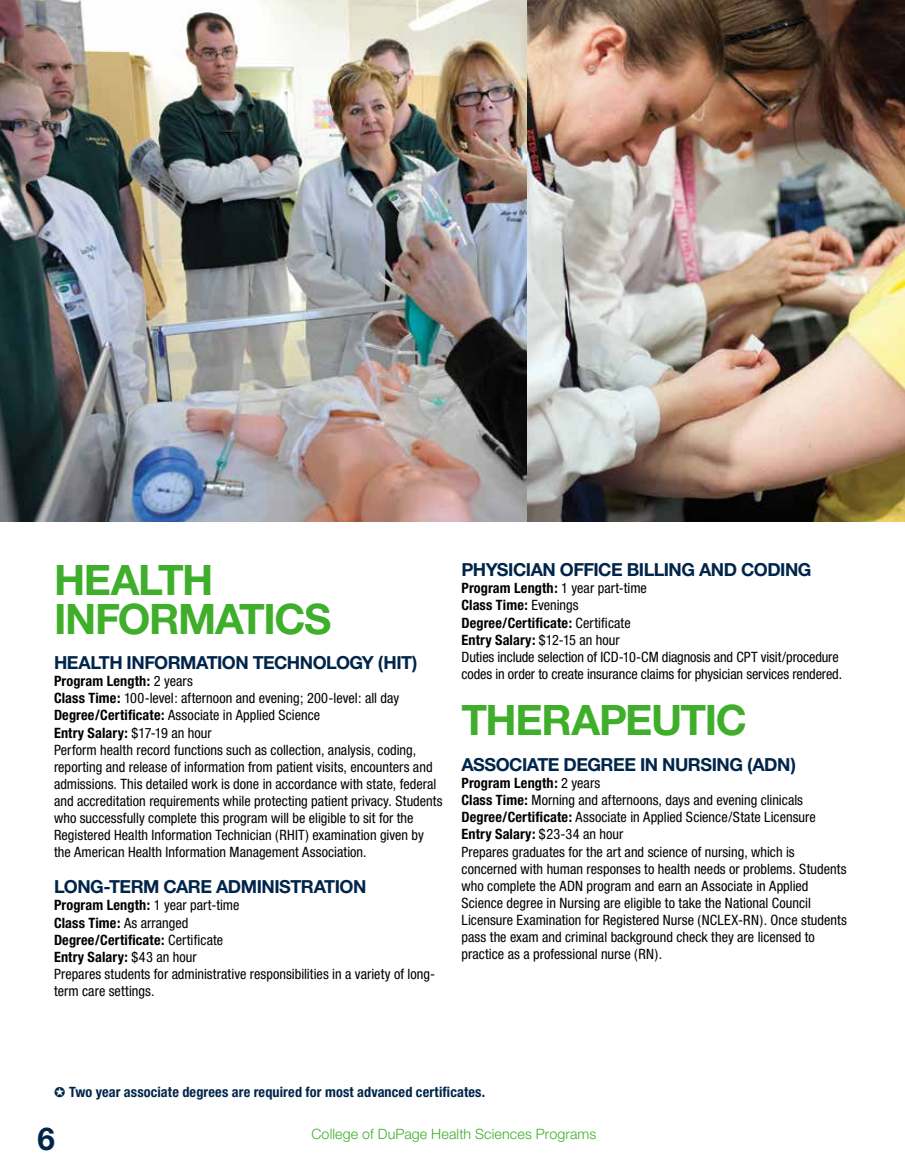
<style>
.page{position:relative;width:905px;height:1175px;background:#fff}
.page>*{position:absolute;margin:0;border:0;box-sizing:border-box;transform-origin:0 0}
.t1{font:700 42px/39px "Helvetica Neue";letter-spacing:-.03em;color:#3fae2a}
.t2{font:700 31.5px "Helvetica Neue";color:#00254a}
.t3{font:700 18px "Helvetica Neue";letter-spacing:-.025em;color:#00254a}
.t4{font:condensed 14.25px/17.1px "Helvetica Neue";letter-spacing:.005em;color:#000}
.t5{font:700 condensed 14.25px "Helvetica Neue";letter-spacing:.01em;color:#00254a}
.t6{font:300 14.25px "Helvetica Neue";letter-spacing:.01em;color:#3fae2a}
.s1{font-weight:700}
</style>
<div class="page">
<img style="left:0;top:0;width:904px;height:521px">
<h1 class="t1" style="left:54px;top:559px;width:279px">HEALTH<br>INFORMATICS</h1>
<p class="t3" style="left:54px;top:651px;width:365px">HEALTH INFORMATION TECHNOLOGY (HIT)</p>
<p class="t4" style="left:54px;top:672px;width:390px"><span class="s1">Program Length:</span> 2 years<br><span class="s1">Class Time:</span> 100-level: afternoon and evening; 200-level: all day <span class="s1">Degree/Certificate:</span> Associate in Applied Science<br><span class="s1">Entry Salary:</span> $17-19 an hour<br>Perform health record functions such as collection, analysis, coding, reporting and release of information from patient visits, encounters and admissions. This detailed work is done in accordance with state, federal and accreditation requirements while protecting patient privacy. Students who successfully complete this program will be eligible to sit for the Registered Health Information Technician (RHIT) examination given by the American Health Information Management Association.</p>
<p class="t3" style="left:54px;top:875px;width:314px">LONG-TERM CARE ADMINISTRATION</p>
<p class="t4" style="left:54px;top:896px;width:383px"><span class="s1">Program Length:</span> 1 year part-time<br><span class="s1">Class Time:</span> As arranged<br><span class="s1">Degree/Certificate:</span> Certificate<br><span class="s1">Entry Salary:</span> $43 an hour<br>Prepares students for administrative responsibilities in a variety of long&shy;term care settings.</p>
<p class="t3" style="left:461px;top:558px;width:351px">PHYSICIAN OFFICE BILLING AND CODING</p>
<p class="t4" style="left:461px;top:579px;width:382px"><span class="s1">Program Length:</span> 1 year part-time<br><span class="s1">Class Time:</span> Evenings<br><span class="s1">Degree/Certificate:</span> Certificate<br><span class="s1">Entry Salary:</span> $12-15 an hour<br>Duties include selection of ICD-10-CM diagnosis and CPT visit/procedure codes in order to create insurance claims for physician services rendered.</p>
<h1 class="t1" style="left:461px;top:699px;width:287px">THERAPEUTIC</h1>
<p class="t3" style="left:461px;top:753px;width:336px">ASSOCIATE DEGREE IN NURSING (ADN)</p>
<p class="t4" style="left:461px;top:774px;width:387px"><span class="s1">Program Length:</span> 2 years<br><span class="s1">Class Time:</span> Morning and afternoons, days and evening clinicals <span class="s1">Degree/Certificate:</span> Associate in Applied Science/State Licensure <span class="s1">Entry Salary:</span> $23-34 an hour<br>Prepares graduates for the art and science of nursing, which is concerned with human responses to health needs or problems. Students who complete the ADN program and earn an Associate in Applied Science degree in Nursing are eligible to take the National Council Licensure Examination for Registered Nurse (NCLEX-RN). Once students pass the exam and criminal background check they are licensed to practice as a professional nurse (RN).</p>
<p class="t5" style="left:54px;top:1083px;width:432px">✪ Two year associate degrees are required for most advanced certificates.</p>
<h2 class="t2" style="left:37px;top:1119px;width:19px">6</h2>
<p class="t6" style="left:311px;top:1125px;width:286px">College of DuPage Health Sciences Programs</p>
</div>
